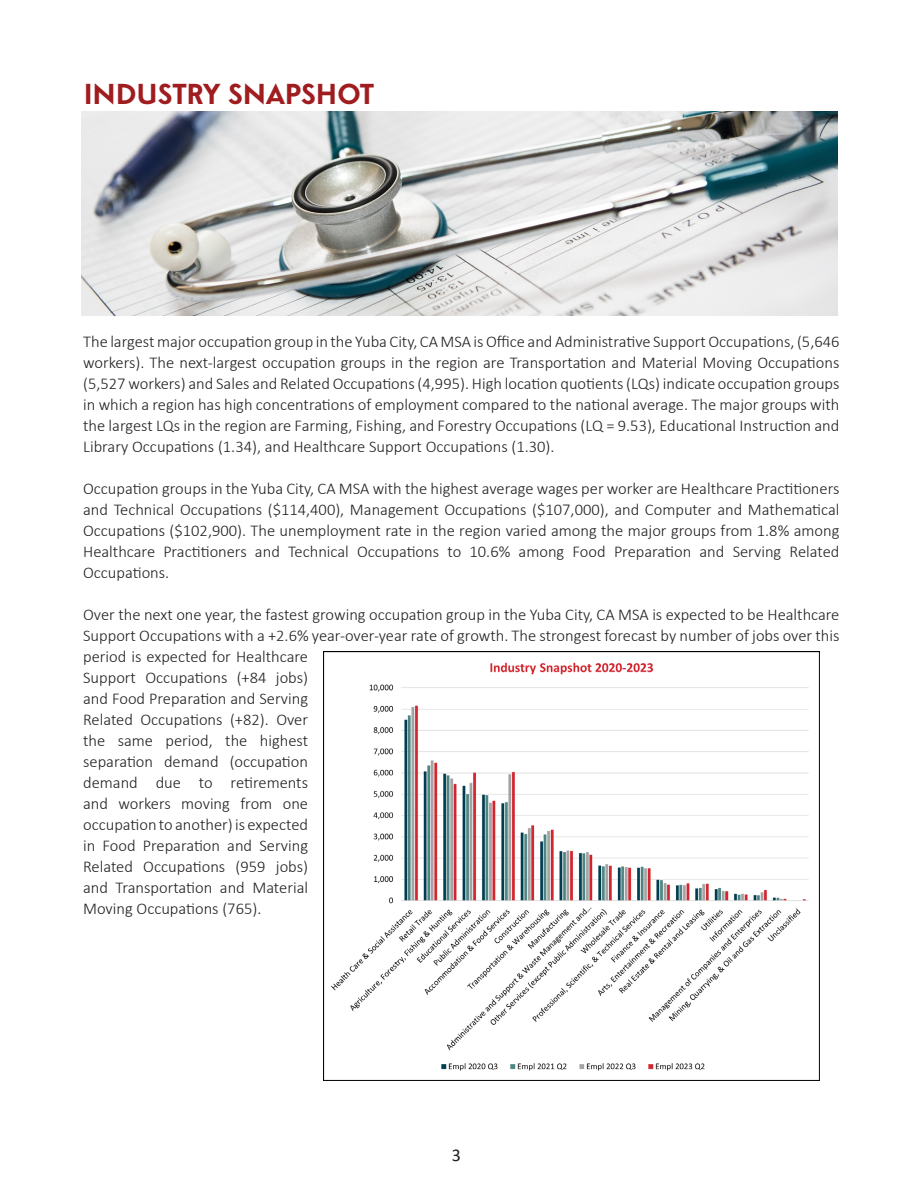
<style>
.page{position:relative;width:918px;height:1188px;background:#fff}
.page>*{position:absolute;margin:0;border:0;box-sizing:border-box;transform-origin:0 0}
.t1{font:700 30px "Simplo";color:#9f1c1f}
.t2{font:18px "Calibri";color:#231f20}
.t3{font:300 16.5px/21px "Calibri";color:#231f20;text-align:justify}
</style>
<div class="page">
<img style="left:81px;top:111px;width:756px;height:204px">
<img style="left:323px;top:651px;width:497px;height:430px">
<p class="t1" style="left:84px;top:76px;width:292px">INDUSTRY SNAPSHOT</p>
<p class="t3" style="left:83px;top:331px;width:758px">The largest major occupation group in the Yuba City, CA MSA is Office and Administrative Support Occupations, (5,646 workers). The next-largest occupation groups in the region are Transportation and Material Moving Occupations (5,527 workers) and Sales and Related Occupations (4,995). High location quotients (LQs) indicate occupation groups in which a region has high concentrations of employment compared to the national average. The major groups with the largest LQs in the region are Farming, Fishing, and Forestry Occupations (LQ = 9.53), Educational Instruction and Library Occupations (1.34), and Healthcare Support Occupations (1.30).</p>
<p class="t3" style="left:83px;top:478px;width:758px">Occupation groups in the Yuba City, CA MSA with the highest average wages per worker are Healthcare Practitioners and Technical Occupations ($114,400), Management Occupations ($107,000), and Computer and Mathematical Occupations ($102,900). The unemployment rate in the region varied among the major groups from 1.8% among Healthcare Practitioners and Technical Occupations to 10.6% among Food Preparation and Serving Related Occupations.</p>
<p class="t3" style="left:83px;top:604px;width:758px;text-align:left">Over the next one year, the fastest growing occupation group in the Yuba City, CA MSA is expected to be Healthcare Support Occupations with a +2.6% year-over-year rate of growth. The strongest forecast by number of jobs over this period is expected for Healthcare<br>Support Occupations (+84 jobs)<br>and Food Preparation and Serving<br>Related Occupations (+82). Over<br>the same period, the highest<br>separation demand (occupation<br>demand due to retirements<br>and workers moving from one<br>occupation to another) is expected<br>in Food Preparation and Serving<br>Related Occupations (959 jobs)<br>and Transportation and Material<br>Moving Occupations (765).</p>
<p class="t2" style="left:452px;top:1143px;width:11px">3</p>
</div>
